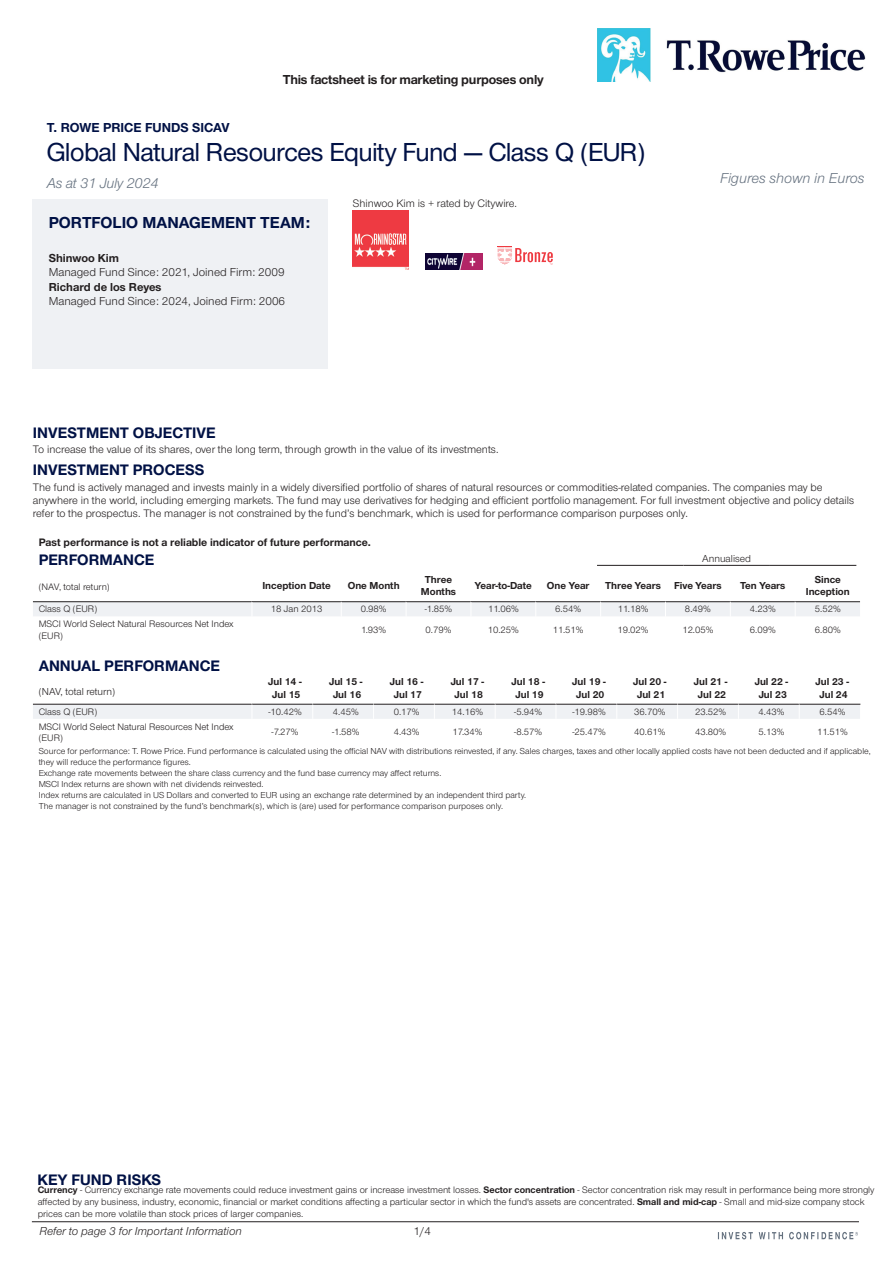
<style>
.page{position:relative;width:893px;height:1263px;background:#fff}
.page>*{position:absolute;margin:0;border:0;box-sizing:border-box;transform-origin:0 0}
.t1{font:500 27px "Nimbus San Nov D";letter-spacing:-.005em;color:#001145}
.t2{font:700 16.5px "Nimbus San Nov";color:#001145}
.t3{font:700 15.75px "Nimbus San Nov";color:#001145}
.t4{font:italic 15px "Nimbus San Nov";letter-spacing:-.005em;color:#65717f}
.t5{font:700 13.5px "Nimbus San Nov";letter-spacing:-.015em;color:#231f20}
.t6{font:700 13.5px "Nimbus San Nov";color:#001145}
.t7{font:12px "Nimbus San Nov";color:#231f20}
.t8{font:italic 12px "Nimbus San Nov";color:#231f20}
.t9{font:700 12px "Nimbus San Nov";color:#231f20}
.t10{font:11.25px/12.8px "Nimbus San Nov";color:#231f20}
.t11{font:700 11.25px "Nimbus San Nov";color:#231f20}
.t12{font:700 10.5px/12.6px "Nimbus San Nov";color:#231f20;text-align:center}
.t13{font:10.5px "Nimbus San Nov";color:#231f20}
.t14{font:9.75px/11.7px "Nimbus San Nov";color:#231f20}
.t15{font:9px/11.1px "Nimbus San Nov";color:#231f20}
.s1{font-weight:700}
</style>
<div class="page">
<div style="left:32px;top:200px;width:295px;height:169px;background:#eff1f4"></div>
<svg style="left:353px;top:210px;width:200px;height:60px"></svg>
<hr style="left:597px;top:565px;width:86px;height:1px;background:#231f20">
<hr style="left:683px;top:565px;width:87px;height:1px;background:#231f20">
<hr style="left:770px;top:565px;width:86px;height:1px;background:#231f20">
<svg style="left:33px;top:601px;width:828px;height:118px"></svg>
<hr style="left:32px;top:1221px;width:827px;height:1px;background:#231f20">
<svg style="left:718px;top:1232px;width:140px;height:7px"></svg>
<img style="left:597px;top:28px;width:269px;height:53px">
<h3 class="t5" style="left:283px;top:71px;width:262px">This factsheet is for marketing purposes only</h3>
<h3 class="t6" style="left:47px;top:120px;width:184px">T. ROWE PRICE FUNDS SICAV</h3>
<h1 class="t1" style="left:47px;top:136px;width:600px">Global Natural Resources Equity Fund — Class Q (EUR)</h1>
<h3 class="t4" style="left:47px;top:174px;width:113px">As at 31 July 2024</h3>
<h2 class="t2" style="left:49px;top:213px;width:263px">PORTFOLIO MANAGEMENT TEAM:</h2>
<p class="t9" style="left:49px;top:251px;width:72px">Shinwoo Kim</p>
<p class="t7" style="left:49px;top:266px;width:237px">Managed Fund Since: 2021, Joined Firm: 2009</p>
<p class="t9" style="left:49px;top:280px;width:114px">Richard de los Reyes</p>
<p class="t7" style="left:49px;top:294px;width:238px">Managed Fund Since: 2024, Joined Firm: 2006</p>
<p class="t10" style="left:353px;top:197px;width:166px">Shinwoo Kim is + rated by Citywire.</p>
<h3 class="t4" style="left:720px;top:170px;width:146px">Figures shown in Euros</h3>
<h3 class="t3" style="left:33px;top:423px;width:184px">INVESTMENT OBJECTIVE</h3>
<p class="t10" style="left:33px;top:443px;width:467px">To increase the value of its shares, over the long term, through growth in the value of its investments.</p>
<h3 class="t3" style="left:33px;top:461px;width:173px">INVESTMENT PROCESS</h3>
<p class="t10" style="left:33px;top:481px;width:823px">The fund is actively managed and invests mainly in a widely diversified portfolio of shares of natural resources or commodities-related companies. The companies may be anywhere in the world, including emerging markets. The fund may use derivatives for hedging and efficient portfolio management. For full investment objective and policy details refer to the prospectus. The manager is not constrained by the fund’s benchmark, which is used for performance comparison purposes only.</p>
<p class="t11" style="left:39px;top:535px;width:334px">Past performance is not a reliable indicator of future performance.</p>
<h3 class="t3" style="left:39px;top:551px;width:117px">PERFORMANCE</h3>
<p class="t13" style="left:702px;top:553px;width:50px">Annualised</p>
<p class="t14" style="left:39px;top:581px;width:72px">(NAV, total return)</p>
<p class="t12" style="left:262px;top:579px;width:70px">Inception Date</p>
<p class="t12" style="left:348px;top:579px;width:53px">One Month</p>
<p class="t12" style="left:421px;top:573px;width:37px">Three<br>Months</p>
<p class="t12" style="left:475px;top:579px;width:58px">Year-to-Date</p>
<p class="t12" style="left:547px;top:579px;width:44px">One Year</p>
<p class="t12" style="left:605px;top:579px;width:57px">Three Years</p>
<p class="t12" style="left:674px;top:579px;width:49px">Five Years</p>
<p class="t12" style="left:740px;top:579px;width:47px">Ten Years</p>
<p class="t12" style="left:806px;top:573px;width:45px">Since<br>Inception</p>
<p class="t14" style="left:39px;top:603px;width:60px">Class Q (EUR)</p>
<p class="t14" style="left:271px;top:603px;width:53px">18 Jan 2013</p>
<p class="t14" style="left:361px;top:603px;width:27px">0.98%</p>
<p class="t14" style="left:425px;top:603px;width:29px">-1.85%</p>
<p class="t14" style="left:488px;top:603px;width:32px">11.06%</p>
<p class="t14" style="left:555px;top:603px;width:27px">6.54%</p>
<p class="t14" style="left:618px;top:603px;width:32px">11.18%</p>
<p class="t14" style="left:685px;top:603px;width:27px">8.49%</p>
<p class="t14" style="left:750px;top:603px;width:27px">4.23%</p>
<p class="t14" style="left:815px;top:603px;width:27px">5.52%</p>
<p class="t14" style="left:39px;top:618px;width:196px">MSCI World Select Natural Resources Net Index (EUR)</p>
<p class="t14" style="left:361px;top:624px;width:27px">1.93%</p>
<p class="t14" style="left:426px;top:624px;width:27px">0.79%</p>
<p class="t14" style="left:488px;top:624px;width:33px">10.25%</p>
<p class="t14" style="left:553px;top:624px;width:32px">11.51%</p>
<p class="t14" style="left:617px;top:624px;width:33px">19.02%</p>
<p class="t14" style="left:682px;top:624px;width:32px">12.05%</p>
<p class="t14" style="left:750px;top:624px;width:27px">6.09%</p>
<p class="t14" style="left:815px;top:624px;width:27px">6.80%</p>
<h3 class="t3" style="left:39px;top:656px;width:183px">ANNUAL PERFORMANCE</h3>
<p class="t13" style="left:39px;top:685px;width:78px">(NAV, total return)</p>
<p class="t12" style="left:268px;top:675px;width:35px">Jul 14 -<br>Jul 15</p>
<p class="t12" style="left:329px;top:675px;width:35px">Jul 15 -<br>Jul 16</p>
<p class="t12" style="left:390px;top:675px;width:35px">Jul 16 -<br>Jul 17</p>
<p class="t12" style="left:451px;top:675px;width:35px">Jul 17 -<br>Jul 18</p>
<p class="t12" style="left:511px;top:675px;width:35px">Jul 18 -<br>Jul 19</p>
<p class="t12" style="left:572px;top:675px;width:35px">Jul 19 -<br>Jul 20</p>
<p class="t12" style="left:633px;top:675px;width:35px">Jul 20 -<br>Jul 21</p>
<p class="t12" style="left:694px;top:675px;width:35px">Jul 21 -<br>Jul 22</p>
<p class="t12" style="left:755px;top:675px;width:35px">Jul 22 -<br>Jul 23</p>
<p class="t12" style="left:815px;top:675px;width:35px">Jul 23 -<br>Jul 24</p>
<p class="t14" style="left:39px;top:705px;width:60px">Class Q (EUR)</p>
<p class="t14" style="left:268px;top:705px;width:35px">-10.42%</p>
<p class="t14" style="left:333px;top:705px;width:27px">4.45%</p>
<p class="t14" style="left:394px;top:705px;width:27px">0.17%</p>
<p class="t14" style="left:452px;top:705px;width:33px">14.16%</p>
<p class="t14" style="left:514px;top:705px;width:30px">-5.94%</p>
<p class="t14" style="left:572px;top:705px;width:35px">-19.98%</p>
<p class="t14" style="left:634px;top:705px;width:33px">36.70%</p>
<p class="t14" style="left:695px;top:705px;width:33px">23.52%</p>
<p class="t14" style="left:759px;top:705px;width:27px">4.43%</p>
<p class="t14" style="left:819px;top:705px;width:27px">6.54%</p>
<p class="t14" style="left:39px;top:720px;width:196px">MSCI World Select Natural Resources Net Index (EUR)</p>
<p class="t14" style="left:272px;top:726px;width:29px">-7.27%</p>
<p class="t14" style="left:332px;top:726px;width:29px">-1.58%</p>
<p class="t14" style="left:394px;top:726px;width:27px">4.43%</p>
<p class="t14" style="left:452px;top:726px;width:32px">17.34%</p>
<p class="t14" style="left:514px;top:726px;width:30px">-8.57%</p>
<p class="t14" style="left:572px;top:726px;width:35px">-25.47%</p>
<p class="t14" style="left:634px;top:726px;width:33px">40.61%</p>
<p class="t14" style="left:695px;top:726px;width:33px">43.80%</p>
<p class="t14" style="left:759px;top:726px;width:27px">5.13%</p>
<p class="t14" style="left:817px;top:726px;width:32px">11.51%</p>
<p class="t15" style="left:39px;top:746px;width:833px">Source for performance: T. Rowe Price. Fund performance is calculated using the official NAV with distributions reinvested, if any. Sales charges, taxes and other locally applied costs have not been deducted and if applicable, they will reduce the performance figures.<br>Exchange rate movements between the share class currency and the fund base currency may affect returns.<br>MSCI Index returns are shown with net dividends reinvested.<br>Index returns are calculated in US Dollars and converted to EUR using an exchange rate determined by an independent third party.<br>The manager is not constrained by the fund’s benchmark(s), which is (are) used for performance comparison purposes only.</p>
<h3 class="t3" style="left:37px;top:1171px;width:125px">KEY FUND RISKS</h3>
<p class="t14" style="left:38px;top:1184px;width:838px"><span class="s1">Currency</span> - Currency exchange rate movements could reduce investment gains or increase investment losses. <span class="s1">Sector concentration</span> - Sector concentration risk may result in performance being more strongly affected by any business, industry, economic, financial or market conditions affecting a particular sector in which the fund's assets are concentrated. <span class="s1">Small and mid-cap</span> - Small and mid-size company stock prices can be more volatile than stock prices of larger companies.</p>
<p class="t8" style="left:39px;top:1224px;width:204px">Refer to page 3 for Important Information</p>
<p class="t7" style="left:414px;top:1224px;width:19px">1/4</p>
</div>
